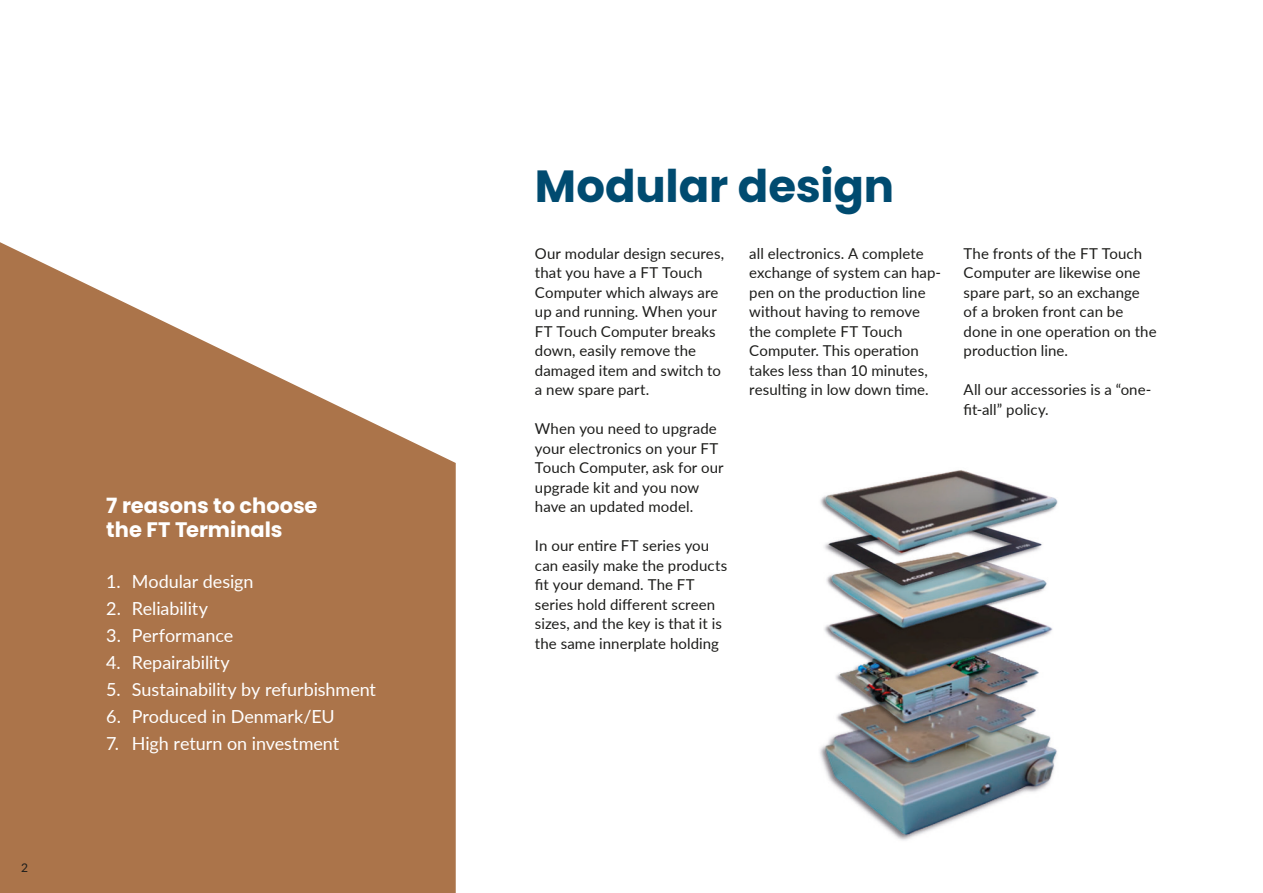
<style>
.page{position:relative;width:1263px;height:893px;background:#fff}
.page>*{position:absolute;margin:0;border:0;box-sizing:border-box;transform-origin:0 0}
.t1{font:700 45px "Poppins";letter-spacing:-.005em;color:#004b70}
.t2{font:700 21px/24px "Poppins";color:#fff}
.t3{font:18px "Lato";letter-spacing:-.005em;color:#fff}
.t4{font:15px/19.5px "Lato";letter-spacing:.005em;color:#1d1d1b}
.t5{font:12px "Lato";color:#1d1d1b}
</style>
<div class="page">
<svg style="left:0;top:242px;width:456px;height:651px;fill:#ab744a"></svg>
<img style="left:820px;top:470px;width:238px;height:371px">
<p class="t5" style="left:21px;top:859px;width:8px">2</p>
<h2 class="t2" style="left:106px;top:493px;width:213px">7 reasons to choose the FT Terminals</h2>
<p class="t3" style="left:106px;top:568px;width:149px">1. Modular design</p>
<p class="t3" style="left:106px;top:595px;width:103px">2. Reliability</p>
<p class="t3" style="left:106px;top:622px;width:129px">3. Performance</p>
<p class="t3" style="left:106px;top:649px;width:125px">4. Repairability</p>
<p class="t3" style="left:106px;top:676px;width:271px">5. Sustainability by refurbishment</p>
<p class="t3" style="left:106px;top:703px;width:230px">6. Produced in Denmark/EU</p>
<p class="t3" style="left:106px;top:730px;width:234px">7. High return on investment</p>
<h1 class="t1" style="left:535px;top:161px;width:361px">Modular design</h1>
<p class="t4" style="left:535px;top:243px;width:191px">Our modular design secures, that you have a FT Touch<br>Computer which always are up and running. When your<br>FT Touch Computer breaks down, easily remove the damaged item and switch to a new spare part.</p>
<p class="t4" style="left:535px;top:418px;width:190px">When you need to upgrade your electronics on your FT<br>Touch Computer, ask for our upgrade kit and you now have an updated model.</p>
<p class="t4" style="left:535px;top:535px;width:194px">In our entire FT series you can easily make the products fit your demand. The FT series hold different screen sizes, and the key is that it is the same innerplate holding</p>
<p class="t4" style="left:749px;top:243px;width:193px">all electronics. A complete exchange of system can hap&shy;pen on the production line without having to remove the complete FT Touch<br>Computer. This operation takes less than 10 minutes, resulting in low down time.</p>
<p class="t4" style="left:964px;top:243px;width:195px">The fronts of the FT Touch<br>Computer are likewise one spare part, so an exchange of a broken front can be done in one operation on the production line.</p>
<p class="t4" style="left:964px;top:379px;width:189px">All our accessories is a “one&shy;fit-all” policy.</p>
</div>
